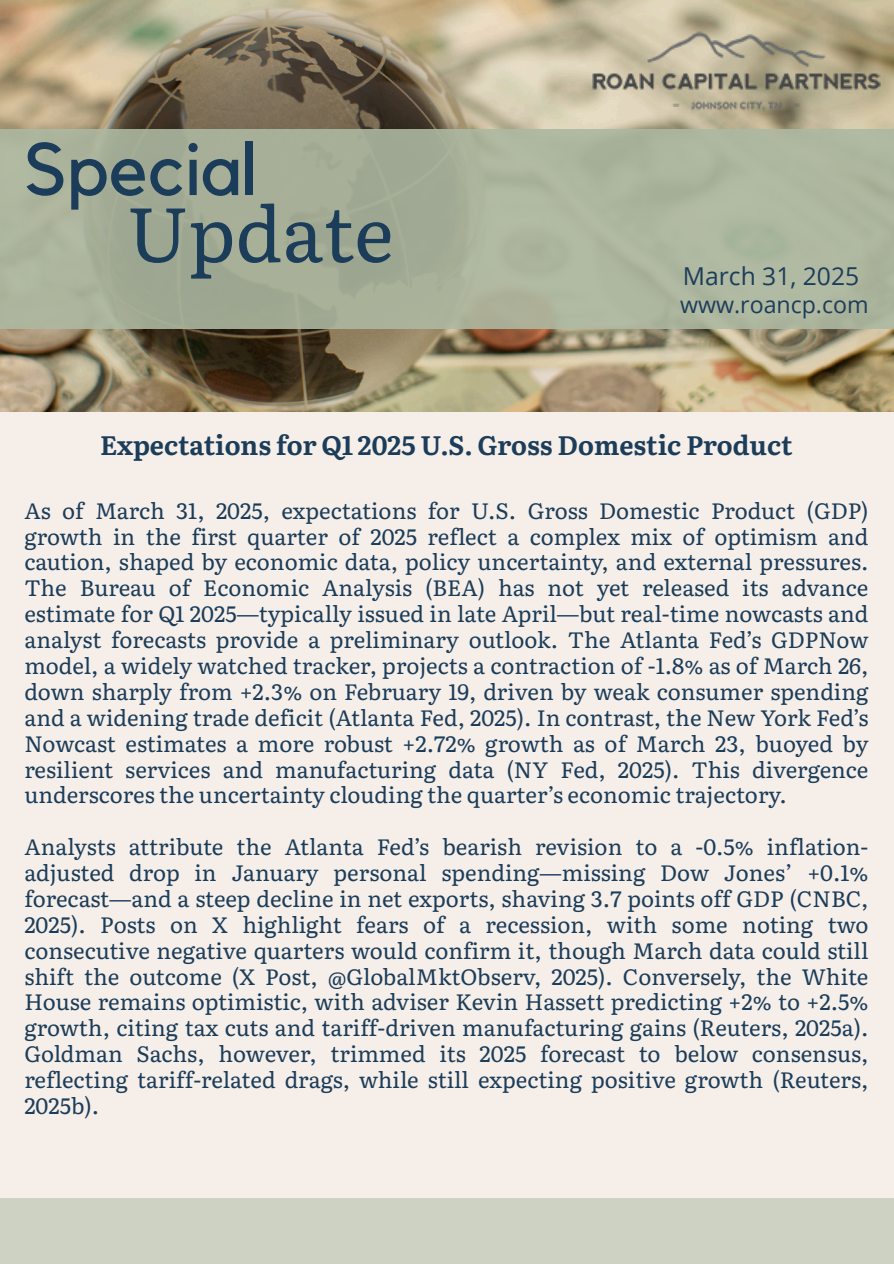
<style>
.page{position:relative;width:894px;height:1264px;background:#fff}
.page>*{position:absolute;margin:0;border:0;box-sizing:border-box;transform-origin:0 0}
.t1{font:76.2px "Literata";color:#1c3d5a}
.t2{font:73.65px "Kollektif";color:#1c3d5a}
.t3{font:700 26.7px "Literata";color:#1c3d5a}
.t4{font:24.6px "Open Sans";color:#1c3d5a}
.t5{font:23.1px "Open Sans";color:#1c3d5a}
.t6{font:22.2px/25.8px "Literata";color:#1c3d5a;text-align:justify}
</style>
<div class="page">
<div style="left:0;top:0;width:893px;height:1263px;background:#f6efe9"></div>
<img style="left:0;top:0;width:893px;height:412px">
<div style="left:0;top:129px;width:893px;height:200px;background:linear-gradient(to right,#a4ac95,#aeb79f)"></div>
<img style="left:591px;top:30px;width:290px;height:83px">
<div style="left:0;top:1197px;width:893px;height:66px;background:#cdd2c3"></div>
<p class="t2" style="left:24px;top:135px;width:234px">Special</p>
<h1 class="t1" style="left:127px;top:172px;width:268px">Update</h1>
<h1 class="t4" style="left:682px;top:259px;width:178px">March 31, 2025</h1>
<p class="t5" style="left:680px;top:288px;width:190px">www.roancp.com</p>
<p class="t3" style="left:100px;top:423px;width:693px">Expectations for Q1 2025 U.S. Gross Domestic Product</p>
<p class="t6" style="left:24px;top:496px;width:845px">As of March 31, 2025, expectations for U.S. Gross Domestic Product (GDP) growth in the first quarter of 2025 reflect a complex mix of optimism and caution, shaped by economic data, policy uncertainty, and external pressures.<br>The Bureau of Economic Analysis (BEA) has not yet released its advance estimate for Q1 2025—typically issued in late April—but real-time nowcasts and analyst forecasts provide a preliminary outlook. The Atlanta Fed’s GDPNow model, a widely watched tracker, projects a contraction of -1.8% as of March 26, down sharply from +2.3% on February 19, driven by weak consumer spending and a widening trade deficit (Atlanta Fed, 2025). In contrast, the New York Fed’s Nowcast estimates a more robust +2.72% growth as of March 23, buoyed by resilient services and manufacturing data (NY Fed, 2025). This divergence underscores the uncertainty clouding the quarter’s economic trajectory.</p>
<h2 class="t6" style="left:24px;top:832px;width:845px">Analysts attribute the Atlanta Fed’s bearish revision to a -0.5% inflation&shy;adjusted drop in January personal spending—missing Dow Jones’ +0.1% forecast—and a steep decline in net exports, shaving 3.7 points off GDP (CNBC, 2025). Posts on X highlight fears of a recession, with some noting two consecutive negative quarters would confirm it, though March data could still shift the outcome (X Post, @GlobalMktObserv, 2025). Conversely, the White House remains optimistic, with adviser Kevin Hassett predicting +2% to +2.5% growth, citing tax cuts and tariff-driven manufacturing gains (Reuters, 2025a).<br>Goldman Sachs, however, trimmed its 2025 forecast to below consensus, reflecting tariff-related drags, while still expecting positive growth (Reuters, 2025b).</h2>
</div>
